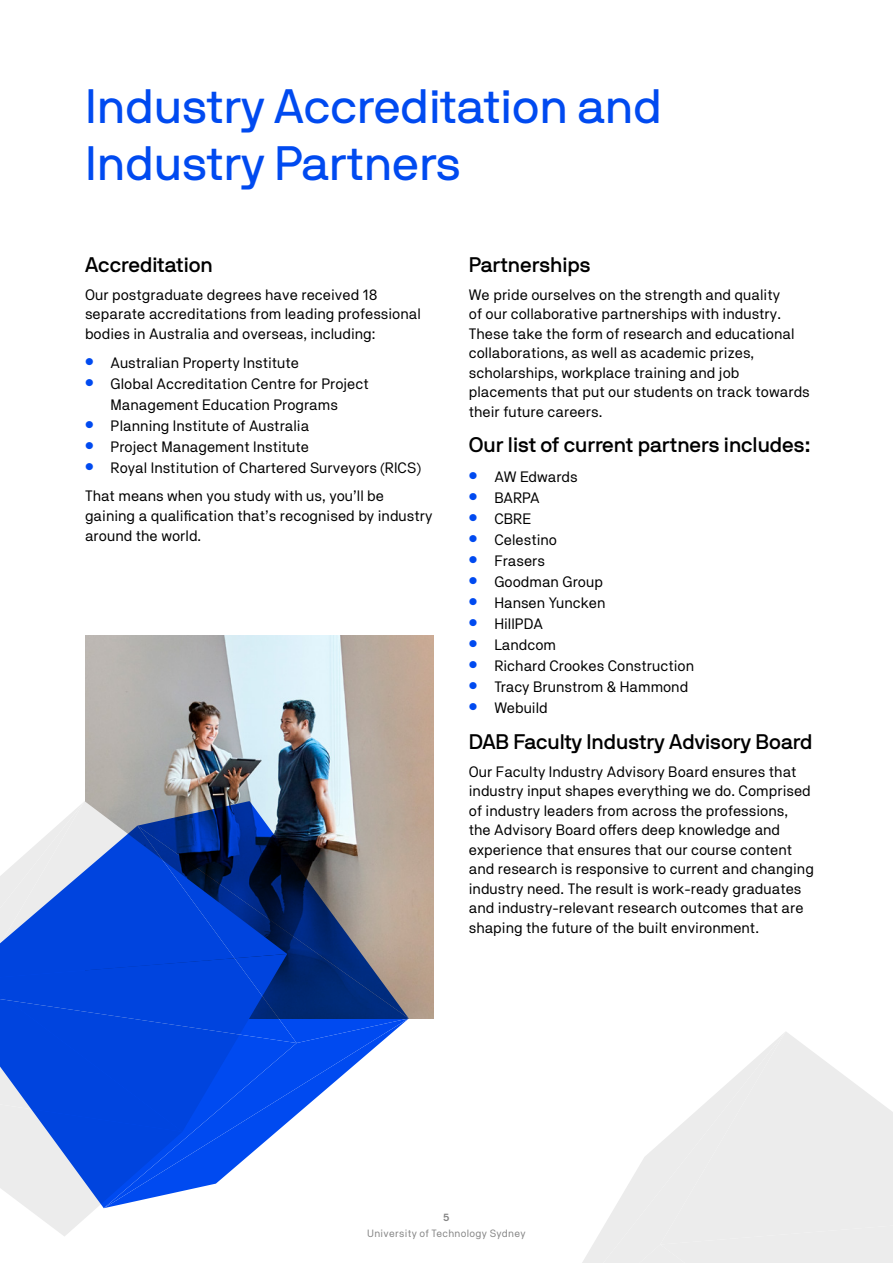
<style>
.page{position:relative;width:893px;height:1263px;background:#fff}
.page>*{position:absolute;margin:0;border:0;box-sizing:border-box;transform-origin:0 0}
.t1{font:48px/57px "NB International Pro";color:#004af0}
.t2{font:500 21px "NB International Pro";color:#000}
.t3{font:15px/19.5px "NB Akademie";color:#000}
.t4{font:10.5px "NB Akademie";letter-spacing:.03em;color:#858585}
.t5{font:600 10.5px "NB Akademie";color:#858585}
</style>
<div class="page">
<img style="left:85px;top:636px;width:349px;height:383px">
<svg style="left:57px;top:801px;width:80px;height:25px"></svg>
<svg style="left:27px;top:1208px;width:78px;height:28px"></svg>
<img style="left:137px;top:801px;width:272px;height:25px">
<svg style="left:297px;top:1043px;width:83px;height:71px"></svg>
<svg style="left:297px;top:826px;width:112px;height:217px"></svg>
<svg style="left:0;top:1043px;width:297px;height:165px"></svg>
<svg style="left:0;top:826px;width:297px;height:217px;fill:#0044de"></svg>
<svg style="left:582px;top:1228px;width:21px;height:35px"></svg>
<svg style="left:603px;top:1032px;width:290px;height:231px"></svg>
<h1 class="t1" style="left:85px;top:78px;width:579px">Industry Accreditation and<br>Industry Partners</h1>
<h2 class="t2" style="left:85px;top:253px;width:129px">Accreditation</h2>
<p class="t3" style="left:85px;top:285px;width:337px">Our postgraduate degrees have received 18 separate accreditations from leading professional bodies in Australia and overseas, including:</p>
<p class="t3" style="left:85px;top:353px;width:216px"><sup>•</sup> Australian Property Institute</p>
<p class="t3" style="left:85px;top:373px;width:285px;line-height:21px;text-align:center"><sup>•</sup> Global Accreditation Centre for Project<br>Management Education Programs</p>
<p class="t3" style="left:85px;top:416px;width:226px"><sup>•</sup> Planning Institute of Australia</p>
<p class="t3" style="left:85px;top:437px;width:226px"><sup>•</sup> Project Management Institute</p>
<p class="t3" style="left:85px;top:454px;width:337px;line-height:28px"><sup>•</sup> Royal Institution of Chartered Surveyors (RICS)<br>That means when you study with us, you’ll be</p>
<p class="t3" style="left:85px;top:506px;width:349px">gaining a qualification that’s recognised by industry around the world.</p>
<h2 class="t2" style="left:469px;top:253px;width:123px">Partnerships</h2>
<p class="t3" style="left:469px;top:285px;width:342px">We pride ourselves on the strength and quality<br>of our collaborative partnerships with industry.<br>These take the form of research and educational collaborations, as well as academic prizes, scholarships, workplace training and job placements that put our students on track towards their future careers.</p>
<h2 class="t2" style="left:469px;top:433px;width:343px">Our list of current partners includes:</h2>
<p class="t3" style="left:469px;top:467px;width:110px"><sup>•</sup> AW Edwards</p>
<p class="t3" style="left:469px;top:488px;width:72px"><sup>•</sup> BARPA</p>
<p class="t3" style="left:469px;top:509px;width:64px"><sup>•</sup> CBRE</p>
<p class="t3" style="left:469px;top:530px;width:90px"><sup>•</sup> Celestino</p>
<p class="t3" style="left:469px;top:551px;width:78px"><sup>•</sup> Frasers</p>
<p class="t3" style="left:469px;top:572px;width:136px"><sup>•</sup> Goodman Group</p>
<p class="t3" style="left:469px;top:593px;width:138px"><sup>•</sup> Hansen Yuncken</p>
<p class="t3" style="left:469px;top:614px;width:76px"><sup>•</sup> HillPDA</p>
<p class="t3" style="left:469px;top:635px;width:89px"><sup>•</sup> Landcom</p>
<p class="t3" style="left:469px;top:656px;width:227px"><sup>•</sup> Richard Crookes Construction</p>
<p class="t3" style="left:469px;top:677px;width:221px"><sup>•</sup> Tracy Brunstrom &amp; Hammond</p>
<p class="t3" style="left:469px;top:698px;width:81px"><sup>•</sup> Webuild</p>
<h2 class="t2" style="left:469px;top:729px;width:345px">DAB Faculty Industry Advisory Board</h2>
<p class="t3" style="left:469px;top:761px;width:347px">Our Faculty Industry Advisory Board ensures that industry input shapes everything we do. Comprised of industry leaders from across the professions,<br>the Advisory Board offers deep knowledge and experience that ensures that our course content and research is responsive to current and changing industry need. The result is work-ready graduates and industry-relevant research outcomes that are shaping the future of the built environment.</p>
<p class="t5" style="left:443px;top:1211px;width:8px">5</p>
<p class="t4" style="left:367px;top:1227px;width:160px">University of Technology Sydney</p>
</div>
